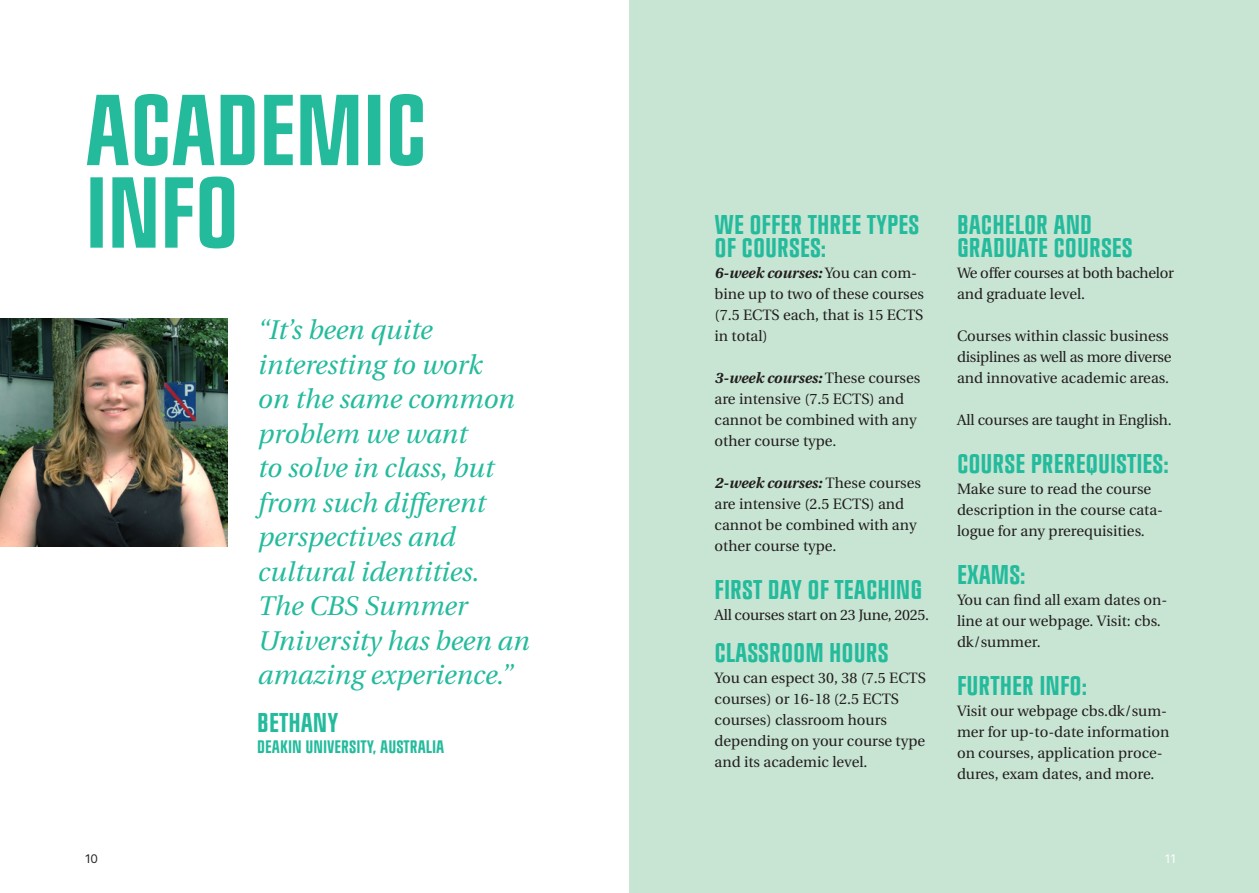
<style>
.page{position:relative;width:1259px;height:893px;background:#fff}
.page>*{position:absolute;margin:0;border:0;box-sizing:border-box;transform-origin:0 0}
.t1{font:700 100.5px/82.5px "CBSNEW";letter-spacing:-.01em;color:#24bb9d}
.t2{font:italic 27px/34.5px "CBS Serif";color:#24bb9d}
.overskrift_niveau_1{font:700 27px/22.5px "CBSNEW";color:#24bb9d}
.overskrift_niveau_1-2{font:700 18px "CBSNEW";color:#24bb9d}
.overskrift_niveau_1-3{font:15px/21px "CBS Serif";color:#231f20}
.overskrift_niveau_1-4{font:15px/21px "CBS Serif";letter-spacing:-.02em;color:#231f20}
.t3{font:12px "CBS Sans";color:#231f20}
.overskrift_niveau_1-5{font:12px "CBS Sans";color:#fff}
.s1{font-weight:700;font-style:italic}
</style>
<div class="page">
<div style="left:629px;top:0;width:630px;height:893px;background:#c8e5d3"></div>
<img style="left:0;top:319px;width:228px;height:228px">
<p class="t1" style="left:85px;top:88px;width:344px">ACADEMIC<br>INFO</p>
<p class="t3" style="left:85px;top:850px;width:15px">10</p>
<p class="t2" style="left:257px;top:311px;width:273px">“It’s been quite interesting to work<br>on the same common problem we want<br>to solve in class, but from such different perspectives and cultural identities.<br>The CBS Summer<br>University has been an amazing experience.”</p>
<p class="overskrift_niveau_1" style="left:257px;top:711px;width:82px">BETHANY</p>
<p class="overskrift_niveau_1-2" style="left:257px;top:738px;width:189px">DEAKIN UNIVERSITY, AUSTRALIA</p>
<p class="overskrift_niveau_1" style="left:714px;top:213px;width:206px">WE OFFER THREE TYPES<br>OF COURSES:</p>
<p class="overskrift_niveau_1-3" style="left:714px;top:262px;width:211px"><span class="s1">6-week courses:</span> You can com&shy;bine up to two of these courses (7.5 ECTS each, that is 15 ECTS in total)</p>
<p class="overskrift_niveau_1-3" style="left:714px;top:367px;width:207px"><span class="s1">3-week courses:</span> These courses are intensive (7.5 ECTS) and cannot be combined with any other course type.</p>
<p class="overskrift_niveau_1-3" style="left:714px;top:472px;width:208px"><span class="s1">2-week courses:</span> These courses are intensive (2.5 ECTS) and cannot be combined with any other course type.</p>
<p class="overskrift_niveau_1" style="left:714px;top:578px;width:209px">FIRST DAY OF TEACHING</p>
<p class="overskrift_niveau_1-4" style="left:714px;top:604px;width:216px">All courses start on 23 June, 2025.</p>
<p class="overskrift_niveau_1" style="left:714px;top:641px;width:175px">CLASSROOM HOURS</p>
<p class="overskrift_niveau_1-3" style="left:714px;top:667px;width:213px">You can espect 30, 38 (7.5 ECTS courses) or 16-18 (2.5 ECTS courses) classroom hours depending on your course type and its academic level.</p>
<p class="overskrift_niveau_1" style="left:957px;top:213px;width:177px">BACHELOR AND<br>GRADUATE COURSES</p>
<p class="overskrift_niveau_1-4" style="left:957px;top:262px;width:218px">We offer courses at both bachelor and graduate level.</p>
<p class="overskrift_niveau_1-3" style="left:957px;top:325px;width:216px">Courses within classic business disiplines as well as more diverse and innovative academic areas.</p>
<p class="overskrift_niveau_1-3" style="left:957px;top:409px;width:216px">All courses are taught in English.</p>
<p class="overskrift_niveau_1" style="left:957px;top:452px;width:213px">COURSE PREREQUISTIES:</p>
<p class="overskrift_niveau_1-3" style="left:957px;top:478px;width:208px">Make sure to read the course description in the course cata&shy;logue for any prerequisities.</p>
<p class="overskrift_niveau_1" style="left:957px;top:563px;width:70px">EXAMS:</p>
<p class="overskrift_niveau_1-3" style="left:957px;top:589px;width:212px">You can find all exam dates on&shy;line at our webpage. Visit: cbs. dk/summer.</p>
<p class="overskrift_niveau_1" style="left:957px;top:674px;width:132px">FURTHER INFO:</p>
<p class="overskrift_niveau_1-3" style="left:957px;top:700px;width:214px">Visit our webpage cbs.dk/sum&shy;mer for up-to-date information on courses, application proce&shy;dures, exam dates, and more.</p>
<p class="overskrift_niveau_1-5" style="left:1165px;top:850px;width:13px">11</p>
</div>
